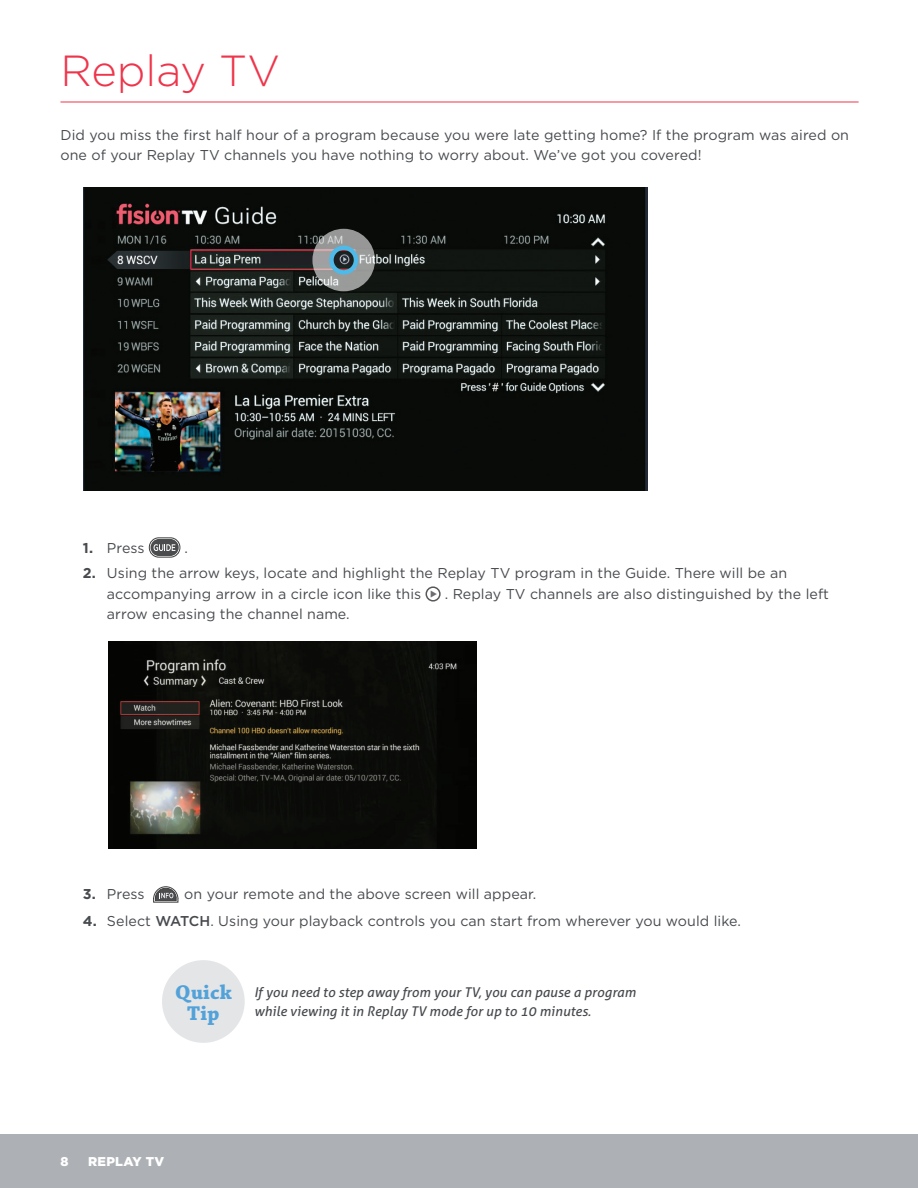
<style>
.page{position:relative;width:918px;height:1188px;background:#fff}
.page>*{position:absolute;margin:0;border:0;box-sizing:border-box;transform-origin:0 0}
.t1{font:300 43.5px "Gotham";color:#ee354b}
.t2{font:700 21px/21px "Chaparral Pro";letter-spacing:.015em;color:#52a2d9;text-align:center}
.t3{font:14.25px/20.2px "Gotham";letter-spacing:.005em;color:#474a4e}
.t4{font:italic 13.5px/19.5px "Aller";letter-spacing:.005em;color:#474a4e}
.t5{font:900 12.75px "Gotham";letter-spacing:.025em;color:#fff}
.s1{font-weight:700}
.s2{color:#6c6d70}
.s3{font-weight:500}
</style>
<div class="page">
<img style="left:109px;top:642px;width:368px;height:207px">
<hr style="left:60px;top:102px;width:799px;height:1px;background:#ee354b">
<div style="left:0;top:1135px;width:918px;height:53px;background:#adb1b5"></div>
<svg style="left:149px;top:538px;width:31px;height:19px"></svg>
<div style="left:149px;top:538px;width:31px;height:19px;border:1px solid #3e3e3f;border-radius:9px"></div>
<div style="left:151px;top:539px;width:28px;height:17px;background:#4b4c4d;border-radius:9px"></div>
<svg style="left:154px;top:544px;width:21px;height:7px"></svg>
<div style="left:426px;top:586px;width:15px;height:16px;border:2px solid #57585a;border-radius:50%"></div>
<svg style="left:153px;top:886px;width:25px;height:17px"></svg>
<img style="left:83px;top:188px;width:564px;height:302px">
<div style="left:312px;top:229px;width:63px;height:62px;border:18px solid #fff;border-radius:50%"></div>
<div style="left:329px;top:246px;width:29px;height:29px;border:4px solid #4fb9e7;border-radius:50%"></div>
<div style="left:162px;top:960px;width:83px;height:83px;background:#e4e5e7;border-radius:50%"></div>
<h1 class="t1" style="left:60px;top:47px;width:221px">Replay TV</h1>
<p class="t3" style="left:60px;top:125px;width:790px">Did you miss the first half hour of a program because you were late getting home? If the program was aired on one of your Replay TV channels you have nothing to worry about. We’ve got you covered!</p>
<p class="t3" style="left:83px;top:537px;width:63px"><span class="s1">1.</span> Press</p>
<p class="t3" style="left:185px;top:537px;width:5px">.</p>
<p class="t3" style="left:107px;top:563px;width:724px;text-indent:-24px"><span class="s1">2.</span> Using the arrow keys, locate and highlight the Replay TV program in the Guide. There will be an accompanying arrow in a circle icon like this <span class="s2">◆</span> . Replay TV channels are also distinguished by the left arrow encasing the channel name.</p>
<p class="t3" style="left:83px;top:884px;width:63px"><span class="s1">3.</span> Press</p>
<p class="t3" style="left:184px;top:884px;width:353px">on your remote and the above screen will appear.</p>
<p class="t3" style="left:83px;top:911px;width:660px"><span class="s1">4.</span> Select <span class="s3">WATCH</span>. Using your playback controls you can start from wherever you would like.</p>
<h2 class="t2" style="left:175px;top:982px;width:58px">Quick<br>Tip</h2>
<p class="t4" style="left:254px;top:982px;width:383px">If you need to step away from your TV, you can pause a program while viewing it in Replay TV mode for up to 10 minutes.</p>
<p class="t5" style="left:60px;top:1154px;width:10px">8</p>
<p class="t5" style="left:88px;top:1154px;width:78px">REPLAY TV</p>
</div>
